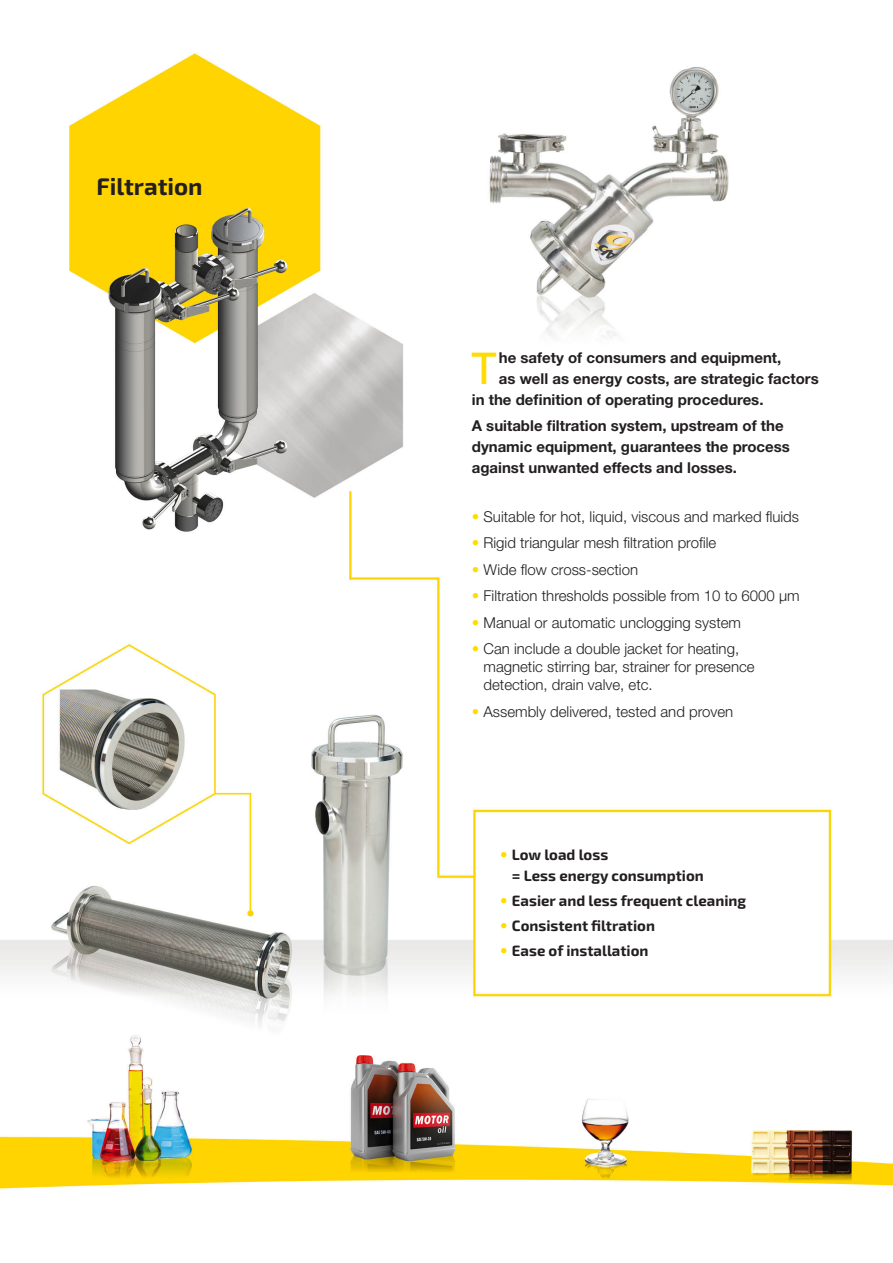
<style>
.page{position:relative;width:893px;height:1263px;background:#fff}
.page>*{position:absolute;margin:0;border:0;box-sizing:border-box;transform-origin:0 0}
.t1{font:500 45.45px "Exo 2.0";color:#ffdc01}
.t2{font:700 24px "Exo 2.0";color:#231f20}
.t3{font:300 15px/18px "Helvetica Neue LT";color:#231f20}
.t4{font:700 15px/21px "Helvetica Neue LT";color:#231f20}
.t5{font:700 15px/21px "Exo 2.0";color:#231f20}
.s1{color:#ffdc01}
.s2{font-family:"Helvetica Neue LT";font-weight:400;color:#ffdc01}
</style>
<div class="page">
<img style="left:0;top:52px;width:893px;height:1137px">
<p class="t2" style="left:97px;top:172px;width:108px">Filtration</p>
<p class="t1" style="left:471px;top:342px;width:28px">T</p>
<p class="t4" style="left:499px;top:347px;width:284px">he safety of consumers and equipment,</p>
<p class="t4" style="left:499px;top:368px;width:321px">as well as energy costs, are strategic factors</p>
<p class="t4" style="left:472px;top:389px;width:293px">in the definition of operating procedures.</p>
<p class="t4" style="left:472px;top:414px;width:320px">A suitable filtration system, upstream of the dynamic equipment, guarantees the process against unwanted effects and losses.</p>
<p class="t3" style="left:472px;top:507px;width:329px"><span class="s1">•</span> Suitable for hot, liquid, viscous and marked fluids</p>
<p class="t3" style="left:472px;top:534px;width:246px"><span class="s1">•</span> Rigid triangular mesh filtration profile</p>
<p class="t3" style="left:472px;top:560px;width:168px"><span class="s1">•</span> Wide flow cross-section</p>
<p class="t3" style="left:472px;top:587px;width:329px"><span class="s1">•</span> Filtration thresholds possible from 10 to 6000 µm</p>
<p class="t3" style="left:472px;top:613px;width:271px"><span class="s1">•</span> Manual or automatic unclogging system</p>
<p class="t3" style="left:483px;top:640px;width:273px;text-indent:-12px"><span class="s1">•</span> Can include a double jacket for heating, magnetic stirring bar, strainer for presence detection, drain valve, etc.</p>
<p class="t3" style="left:472px;top:702px;width:263px"><span class="s1">•</span> Assembly delivered, tested and proven</p>
<p class="t5" style="left:512px;top:844px;width:193px;text-indent:-12px"><span class="s2">•</span> Low load loss<br>= Less energy consumption</p>
<p class="t5" style="left:500px;top:890px;width:247px"><span class="s2">•</span> Easier and less frequent cleaning</p>
<p class="t5" style="left:500px;top:916px;width:156px"><span class="s2">•</span> Consistent filtration</p>
<p class="t5" style="left:500px;top:941px;width:150px"><span class="s2">•</span> Ease of installation</p>
</div>
